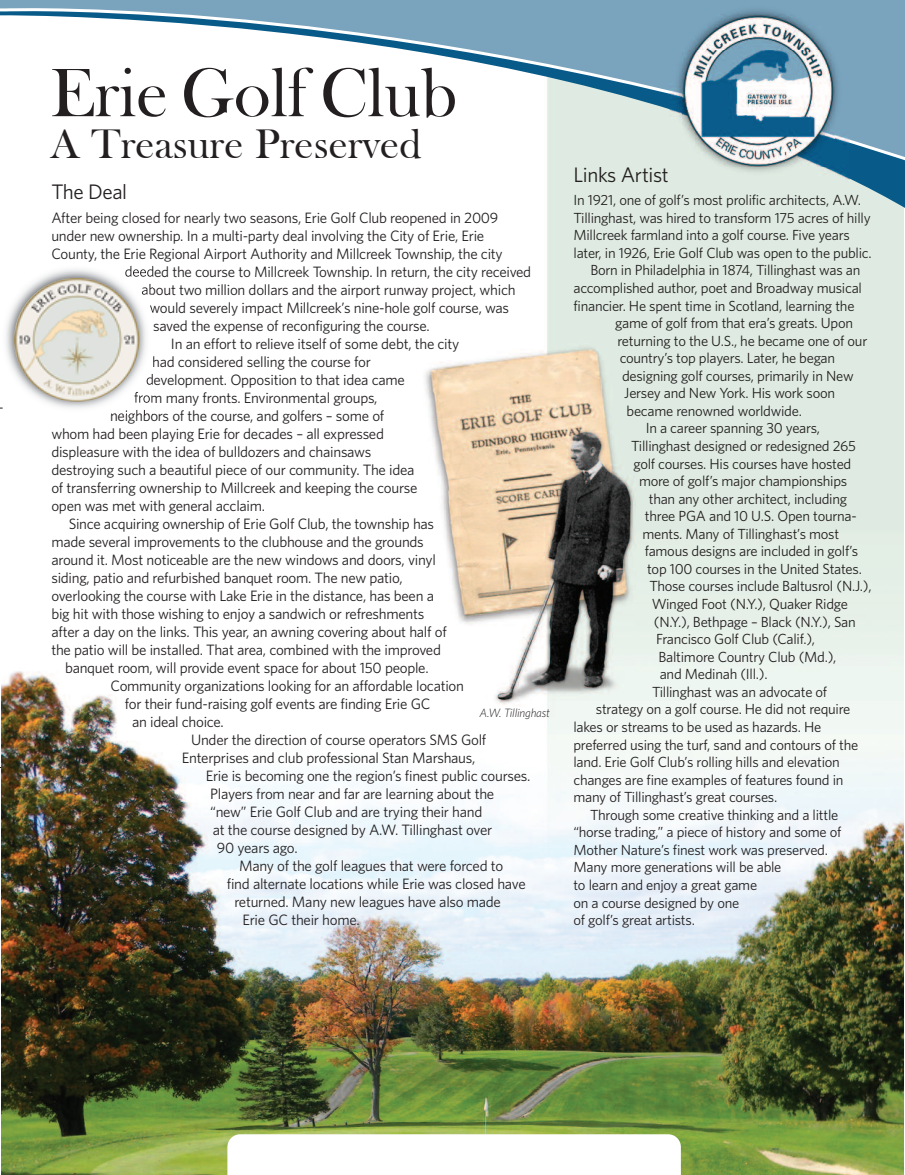
<style>
.page{position:relative;width:905px;height:1175px;background:#fff}
.page>*{position:absolute;margin:0;border:0;box-sizing:border-box;transform-origin:0 0}
.t1{font:70.8px "Bask Old Face";color:#231f20}
.t2{font:42.45px "Bask Old Face";color:#231f20}
.t3{font:21px "Whitney";letter-spacing:-.02em;color:#231f20}
.t4{font:15px "Whitney";letter-spacing:-.02em;color:#231f20}
.t5{font:14.7px "Whitney";letter-spacing:-.02em;color:#231f20}
.t6{font:italic 300 12px "Whitney";letter-spacing:-.015em;color:#231f20}
</style>
<div class="page">
<img style="left:2px;top:220px;width:901px;height:954px">
<svg style="left:547px;top:169px;width:357px;height:51px;background:#cddfda"></svg>
<svg style="left:0;top:0;width:904px;height:169px"></svg>
<img style="left:669px;top:1px;width:180px;height:180px">
<img style="left:683px;top:15px;width:151px;height:152px">
<img style="left:1px;top:265px;width:151px;height:150px">
<img style="left:125px;top:266px;width:27px;height:11px">
<svg style="left:142px;top:284px;width:10px;height:11px"></svg>
<svg style="left:150px;top:305px;width:2px;height:8px"></svg>
<svg style="left:147px;top:374px;width:5px;height:11px"></svg>
<img style="left:134px;top:392px;width:18px;height:11px">
<img style="left:111px;top:410px;width:41px;height:5px">
<img style="left:14px;top:278px;width:125px;height:123px;border-radius:50%">
<svg style="left:227px;top:1134px;width:454px;height:40px"></svg>
<h1 class="t1" style="left:50px;top:63px;width:408px">Erie Golf Club</h1>
<h2 class="t2" style="left:50px;top:126px;width:372px">A Treasure Preserved</h2>
<h3 class="t3" style="left:51px;top:184px;width:77px">The Deal</h3>
<p class="t4" style="left:51px;top:212px;width:448px">After being closed for nearly two seasons, Erie Golf Club reopened in 2009</p>
<p class="t4" style="left:51px;top:230px;width:434px">under new ownership. In a multi-party deal involving the City of Erie, Erie</p>
<p class="t4" style="left:51px;top:248px;width:452px">County, the Erie Regional Airport Authority and Millcreek Township, the city</p>
<p class="t4" style="left:125px;top:266px;width:408px">deeded the course to Millcreek Township. In return, the city received</p>
<p class="t4" style="left:141px;top:284px;width:376px">about two million dollars and the airport runway project, which</p>
<p class="t4" style="left:149px;top:302px;width:361px">would severely impact Millcreek’s nine-hole golf course, was</p>
<p class="t4" style="left:153px;top:320px;width:278px">saved the expense of reconfiguring the course.</p>
<p class="t4" style="left:171px;top:338px;width:290px">In an effort to relieve itself of some debt, the city</p>
<p class="t4" style="left:152px;top:356px;width:220px">had considered selling the course for</p>
<p class="t4" style="left:146px;top:374px;width:260px">development. Opposition to that idea came</p>
<p class="t4" style="left:134px;top:392px;width:245px">from many fronts. Environmental groups,</p>
<p class="t4" style="left:110px;top:410px;width:276px">neighbors of the course, and golfers – some of</p>
<p class="t4" style="left:51px;top:428px;width:334px">whom had been playing Erie for decades – all expressed</p>
<p class="t4" style="left:51px;top:446px;width:321px">displeasure with the idea of bulldozers and chainsaws</p>
<p class="t4" style="left:51px;top:464px;width:364px">destroying such a beautiful piece of our community. The idea</p>
<p class="t4" style="left:51px;top:482px;width:367px">of transferring ownership to Millcreek and keeping the course</p>
<p class="t4" style="left:51px;top:500px;width:215px">open was met with general acclaim.</p>
<p class="t4" style="left:69px;top:518px;width:367px">Since acquiring ownership of Erie Golf Club, the township has</p>
<p class="t4" style="left:51px;top:536px;width:374px">made several improvements to the clubhouse and the grounds</p>
<p class="t4" style="left:51px;top:554px;width:386px">around it. Most noticeable are the new windows and doors, vinyl</p>
<p class="t4" style="left:51px;top:572px;width:353px">siding, patio and refurbished banquet room. The new patio,</p>
<p class="t4" style="left:51px;top:590px;width:384px">overlooking the course with Lake Erie in the distance, has been a</p>
<p class="t4" style="left:51px;top:608px;width:374px">big hit with those wishing to enjoy a sandwich or refreshments</p>
<p class="t4" style="left:51px;top:626px;width:397px">after a day on the links. This year, an awning covering about half of</p>
<p class="t4" style="left:51px;top:644px;width:391px">the patio will be installed. That area, combined with the improved</p>
<p class="t4" style="left:65px;top:662px;width:365px">banquet room, will provide event space for about 150 people.</p>
<p class="t4" style="left:110px;top:680px;width:355px">Community organizations looking for an affordable location</p>
<p class="t4" style="left:125px;top:698px;width:307px">for their fund-raising golf events are finding Erie GC</p>
<p class="t4" style="left:132px;top:716px;width:93px">an ideal choice.</p>
<p class="t4" style="left:191px;top:734px;width:297px">Under the direction of course operators SMS Golf</p>
<p class="t4" style="left:182px;top:752px;width:295px">Enterprises and club professional Stan Marshaus,</p>
<p class="t4" style="left:206px;top:770px;width:326px">Erie is becoming one the region’s finest public courses.</p>
<p class="t4" style="left:210px;top:788px;width:285px">Players from near and far are learning about the</p>
<p class="t4" style="left:210px;top:806px;width:274px">“new” Erie Golf Club and are trying their hand</p>
<p class="t4" style="left:213px;top:824px;width:281px">at the course designed by A.W. Tillinghast over</p>
<p class="t4" style="left:217px;top:842px;width:82px">90 years ago.</p>
<p class="t4" style="left:239px;top:860px;width:266px">Many of the golf leagues that were forced to</p>
<p class="t4" style="left:227px;top:878px;width:300px">find alternate locations while Erie was closed have</p>
<p class="t4" style="left:234px;top:896px;width:268px">returned. Many new leagues have also made</p>
<p class="t4" style="left:242px;top:914px;width:119px">Erie GC their home.</p>
<p class="t6" style="left:479px;top:709px;width:72px">A.W. Tillinghast</p>
<h3 class="t3" style="left:573px;top:167px;width:97px">Links Artist</h3>
<p class="t5" style="left:573px;top:195px;width:289px">In 1921, one of golf’s most prolific architects, A.W.</p>
<p class="t5" style="left:573px;top:213px;width:299px">Tillinghast, was hired to transform 175 acres of hilly</p>
<p class="t5" style="left:573px;top:230px;width:278px">Millcreek farmland into a golf course. Five years</p>
<p class="t5" style="left:573px;top:248px;width:299px">later, in 1926, Erie Golf Club was open to the public.</p>
<p class="t5" style="left:590px;top:265px;width:271px">Born in Philadelphia in 1874, Tillinghast was an</p>
<p class="t5" style="left:573px;top:283px;width:290px">accomplished author, poet and Broadway musical</p>
<p class="t5" style="left:573px;top:300px;width:282px">financier. He spent time in Scotland, learning the</p>
<p class="t5" style="left:615px;top:318px;width:239px">game of golf from that era’s greats. Upon</p>
<p class="t5" style="left:617px;top:335px;width:251px">returning to the U.S., he became one of our</p>
<p class="t5" style="left:619px;top:353px;width:217px">country’s top players. Later, he began</p>
<p class="t5" style="left:622px;top:370px;width:233px">designing golf courses, primarily in New</p>
<p class="t5" style="left:624px;top:388px;width:212px">Jersey and New York. His work soon</p>
<p class="t5" style="left:626px;top:406px;width:177px">became renowned worldwide.</p>
<p class="t5" style="left:645px;top:423px;width:176px">In a career spanning 30 years,</p>
<p class="t5" style="left:631px;top:441px;width:226px">Tillinghast designed or redesigned 265</p>
<p class="t5" style="left:633px;top:458px;width:219px">golf courses. His courses have hosted</p>
<p class="t5" style="left:639px;top:476px;width:210px">more of golf’s major championships</p>
<p class="t5" style="left:648px;top:493px;width:200px">than any other architect, including</p>
<p class="t5" style="left:645px;top:511px;width:213px">three PGA and 10 U.S. Open tourna-</p>
<p class="t5" style="left:642px;top:528px;width:198px">ments. Many of Tillinghast’s most</p>
<p class="t5" style="left:645px;top:546px;width:215px">famous designs are included in golf’s</p>
<p class="t5" style="left:647px;top:564px;width:216px">top 100 courses in the United States.</p>
<p class="t5" style="left:649px;top:581px;width:224px">Those courses include Baltusrol (N.J.),</p>
<p class="t5" style="left:651px;top:599px;width:198px">Winged Foot (N.Y.), Quaker Ridge</p>
<p class="t5" style="left:654px;top:616px;width:203px">(N.Y.), Bethpage – Black (N.Y.), San</p>
<p class="t5" style="left:656px;top:634px;width:160px">Francisco Golf Club (Calif.),</p>
<p class="t5" style="left:658px;top:651px;width:179px">Baltimore Country Club (Md.),</p>
<p class="t5" style="left:659px;top:669px;width:109px">and Medinah (Ill.).</p>
<p class="t5" style="left:652px;top:686px;width:177px">Tillinghast was an advocate of</p>
<p class="t5" style="left:596px;top:704px;width:256px">strategy on a golf course. He did not require</p>
<p class="t5" style="left:573px;top:721px;width:249px">lakes or streams to be used as hazards. He</p>
<p class="t5" style="left:573px;top:739px;width:286px">preferred using the turf, sand and contours of the</p>
<p class="t5" style="left:573px;top:757px;width:268px">land. Erie Golf Club’s rolling hills and elevation</p>
<p class="t5" style="left:573px;top:774px;width:271px">changes are fine examples of features found in</p>
<p class="t5" style="left:573px;top:792px;width:205px">many of Tillinghast’s great courses.</p>
<p class="t5" style="left:590px;top:809px;width:249px">Through some creative thinking and a little</p>
<p class="t5" style="left:573px;top:827px;width:269px">“horse trading,” a piece of history and some of</p>
<p class="t5" style="left:573px;top:844px;width:256px">Mother Nature’s finest work was preserved.</p>
<p class="t5" style="left:573px;top:862px;width:209px">Many more generations will be able</p>
<p class="t5" style="left:573px;top:879px;width:185px">to learn and enjoy a great game</p>
<p class="t5" style="left:573px;top:897px;width:167px">on a course designed by one</p>
<p class="t5" style="left:573px;top:915px;width:123px">of golf’s great artists.</p>
</div>
